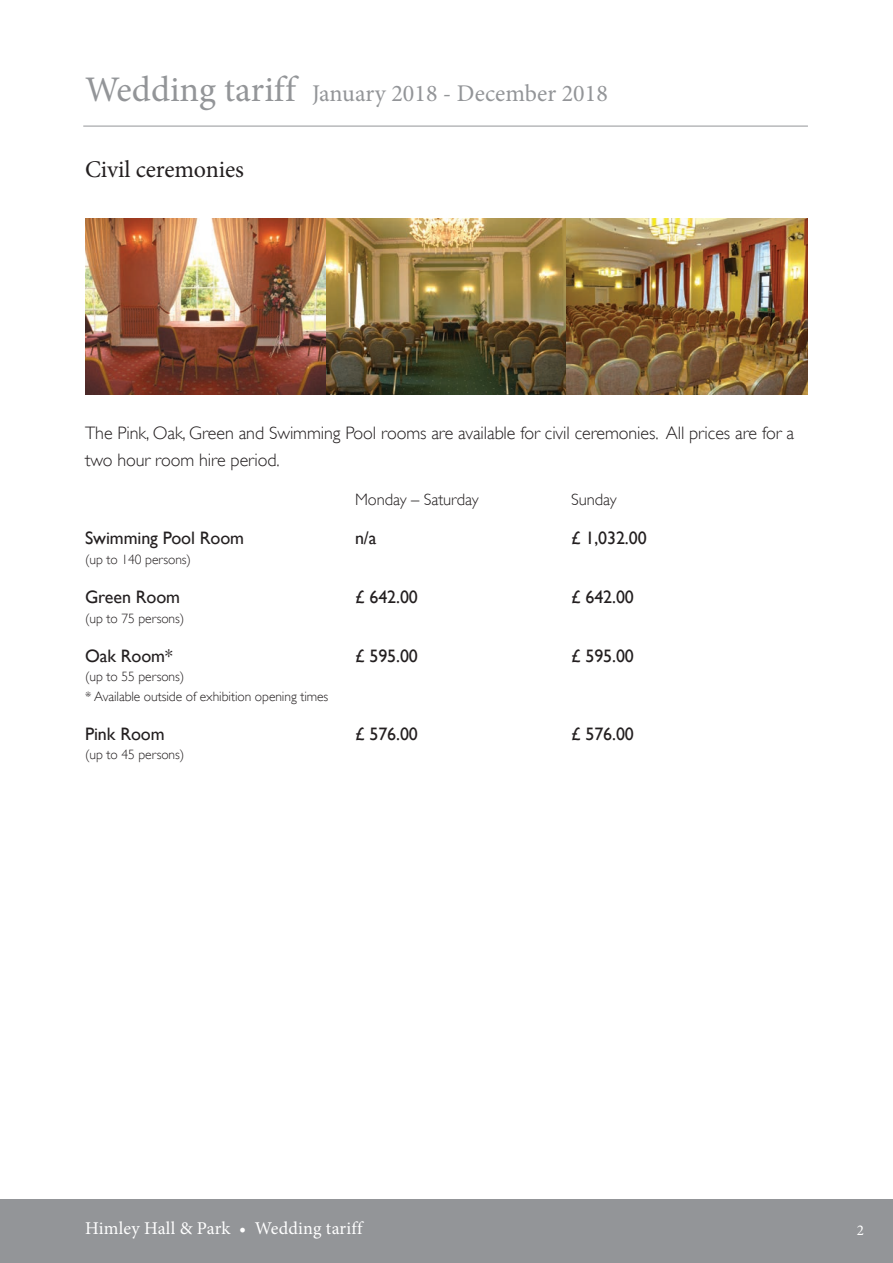
<style>
.page{position:relative;width:893px;height:1263px;background:#fff}
.page>*{position:absolute;margin:0;border:0;box-sizing:border-box;transform-origin:0 0}
.t1{font:24px "Minion Pro";color:#939598}
.t2{font:24px "Minion Pro";letter-spacing:-.005em;color:#231f20}
.t3{font:300 18px/27px "Gill Sans";letter-spacing:-.005em;color:#231f20}
.t4{font:18px "Gill Sans";letter-spacing:-.005em;color:#231f20}
.t5{font:18px "Minion Pro";letter-spacing:.01em;color:#fff}
.t6{font:300 16.5px "Gill Sans";letter-spacing:-.005em;color:#231f20}
.t7{font:15px "Minion Pro";color:#fff}
.t8{font:300 13.5px/19.5px "Gill Sans";letter-spacing:-.005em;color:#231f20}
.s1{font-size:36px}
</style>
<div class="page">
<div style="left:0;top:1199px;width:893px;height:64px;background:#939598"></div>
<hr style="left:83px;top:126px;width:725px;height:1px;background:#939598">
<img style="left:85px;top:219px;width:241px;height:176px">
<img style="left:326px;top:219px;width:241px;height:176px">
<img style="left:567px;top:219px;width:241px;height:176px">
<h1 class="t1" style="left:85px;top:84px;width:524px"><span class="s1">Wedding tariff</span> January 2018 - December 2018</h1>
<h1 class="t2" style="left:85px;top:160px;width:160px">Civil ceremonies</h1>
<p class="t3" style="left:85px;top:420px;width:711px">The Pink, Oak, Green and Swimming Pool rooms are available for civil ceremonies. All prices are for a two hour room hire period.</p>
<p class="t6" style="left:355px;top:491px;width:125px">Monday – Saturday</p>
<p class="t6" style="left:571px;top:491px;width:47px">Sunday</p>
<p class="t4" style="left:85px;top:528px;width:161px">Swimming Pool Room</p>
<p class="t4" style="left:355px;top:528px;width:23px">n/a</p>
<p class="t4" style="left:571px;top:528px;width:77px">£ 1,032.00</p>
<p class="t8" style="left:85px;top:550px;width:108px">(up to 140 persons)</p>
<p class="t4" style="left:85px;top:586px;width:97px">Green Room</p>
<p class="t4" style="left:355px;top:586px;width:64px">£ 642.00</p>
<p class="t4" style="left:571px;top:586px;width:64px">£ 642.00</p>
<p class="t8" style="left:85px;top:608px;width:101px">(up to 75 persons)</p>
<p class="t4" style="left:85px;top:645px;width:89px">Oak Room*</p>
<p class="t4" style="left:355px;top:645px;width:64px">£ 595.00</p>
<p class="t4" style="left:571px;top:645px;width:64px">£ 595.00</p>
<p class="t8" style="left:85px;top:667px;width:245px">(up to 55 persons)<br>* Available outside of exhibition opening times</p>
<p class="t4" style="left:85px;top:723px;width:81px">Pink Room</p>
<p class="t4" style="left:355px;top:723px;width:64px">£ 576.00</p>
<p class="t4" style="left:571px;top:723px;width:64px">£ 576.00</p>
<p class="t8" style="left:85px;top:745px;width:101px">(up to 45 persons)</p>
<p class="t5" style="left:85px;top:1221px;width:279px">Himley Hall &amp; Park • Wedding tariff</p>
<p class="t7" style="left:857px;top:1224px;width:9px">2</p>
</div>
